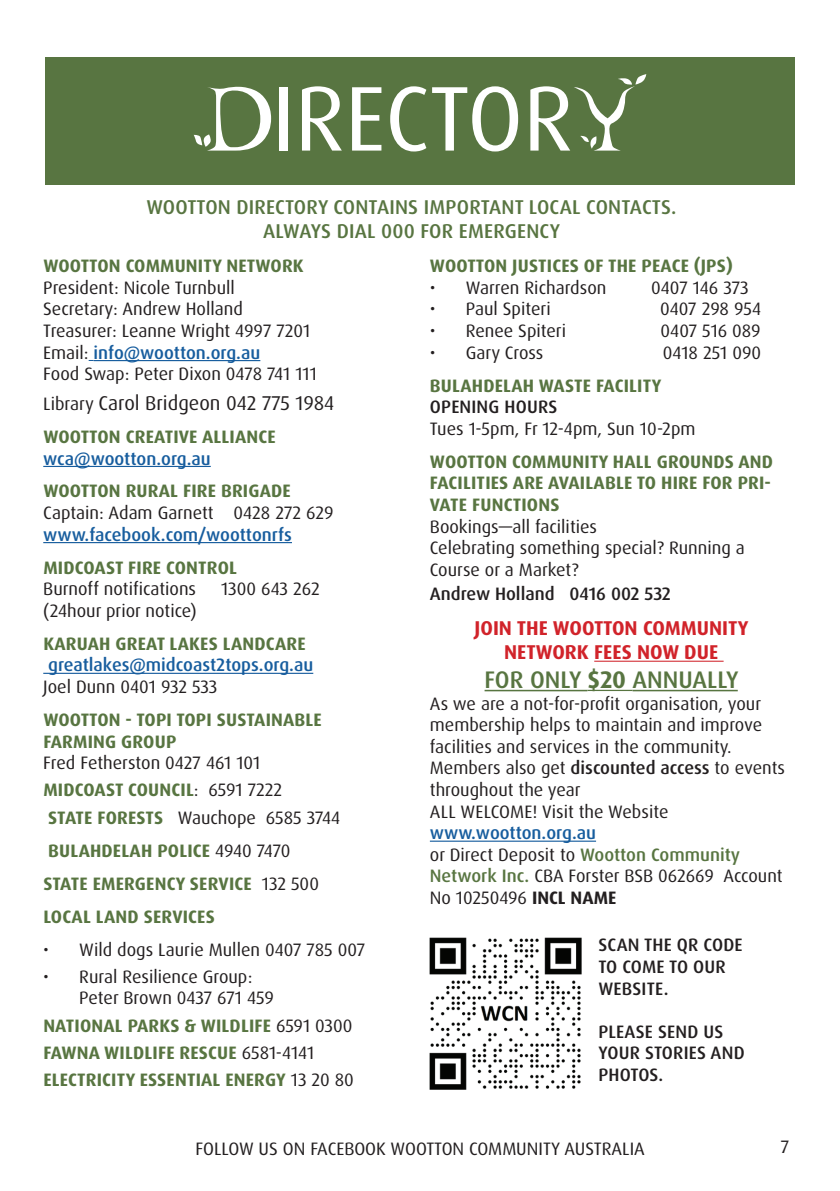
<style>
.page{position:relative;width:840px;height:1191px;background:#fff}
.page>*{position:absolute;margin:0;border:0;box-sizing:border-box;transform-origin:0 0}
.t1{font:92px "Dax OT";color:#fff}
.t2{font:500 24px "Dax OT";color:#587541}
.t3{font:500 20px/24px "Dax OT";letter-spacing:.01em;color:#587541;text-align:center}
.t4{font:700 20px/24px "Dax OT";color:#d1232a;text-align:center}
.t5{font:20px "Dax OT";color:#231f20}
.t6{font:18px/21.6px "Dax OT";color:#231f20}
.t7{font:700 18px/21.6px "Dax OT";letter-spacing:.01em;color:#587541}
.t8{font:500 18px/21.6px "Dax OT";letter-spacing:.01em;color:#231f20}
.t9{font:500 18px "Dax OT";color:#175d9e}
.s1{font-family:"leaf 1";font-size:96px}
.s2{font-weight:500;color:#175d9e}
.s3{font-size:18px}
.s4{font-weight:700;color:#587541}
.s5{font-weight:400;color:#231f20}
.s6{font-weight:700}
.s7{font-weight:500}
.s8{font-weight:500;color:#587541}
</style>
<div class="page">
<div style="left:45px;top:57px;width:749px;height:127px;background:#587541"></div>
<hr style="left:94px;top:360px;width:166px;height:1px;background:#175d9e">
<hr style="left:43px;top:466px;width:168px;height:1px;background:#175d9e">
<hr style="left:43px;top:542px;width:249px;height:1px;background:#175d9e">
<hr style="left:43px;top:673px;width:270px;height:1px;background:#175d9e">
<hr style="left:594px;top:660px;width:129px;height:1px;background:#d1232a">
<hr style="left:484px;top:690px;width:103px;height:1px;background:#587541">
<hr style="left:587px;top:690px;width:45px;height:1px;background:#587541">
<hr style="left:632px;top:690px;width:105px;height:1px;background:#587541">
<hr style="left:429px;top:840px;width:166px;height:1px;background:#175d9e">
<img style="left:429px;top:937px;width:153px;height:153px">
<h1 class="t1" style="left:193px;top:60px;width:454px"><span class="s1">D</span>IRECTOR<span class="s1">Y</span></h1>
<p class="t3" style="left:146px;top:195px;width:531px">WOOTTON DIRECTORY CONTAINS IMPORTANT LOCAL CONTACTS.<br>ALWAYS DIAL 000 FOR EMERGENCY</p>
<p class="t7" style="left:43px;top:255px;width:262px">WOOTTON COMMUNITY NETWORK</p>
<p class="t6" style="left:43px;top:277px;width:275px">President: Nicole Turnbull<br>Secretary: Andrew Holland<br>Treasurer: Leanne Wright 4997 7201<br>Email: <span class="s2">info@wootton.org.au<br></span>Food Swap: Peter Dixon 0478 741 111</p>
<p class="t5" style="left:43px;top:390px;width:292px"><span class="s3">Library</span> Carol Bridgeon 042 775 1984</p>
<p class="t7" style="left:43px;top:426px;width:234px">WOOTTON CREATIVE ALLIANCE</p>
<p class="t9" style="left:43px;top:447px;width:169px">wca@wootton.org.au</p>
<p class="t7" style="left:43px;top:480px;width:249px">WOOTTON RURAL FIRE BRIGADE</p>
<p class="t6" style="left:43px;top:502px;width:292px">Captain: Adam Garnett 0428 272 629</p>
<p class="t9" style="left:43px;top:523px;width:250px">www.facebook.com/woottonrfs</p>
<p class="t7" style="left:43px;top:557px;width:195px">MIDCOAST FIRE CONTROL</p>
<p class="t6" style="left:43px;top:578px;width:154px">Burnoff notifications</p>
<p class="t6" style="left:221px;top:578px;width:100px">1300 643 262</p>
<p class="t6" style="left:43px;top:600px;width:155px">(24hour prior notice)</p>
<p class="t7" style="left:43px;top:633px;width:264px">KARUAH GREAT LAKES LANDCARE</p>
<p class="t9" style="left:48px;top:653px;width:266px">greatlakes@midcoast2tops.org.au</p>
<p class="t6" style="left:43px;top:676px;width:176px">Joel Dunn 0401 932 533</p>
<p class="t7" style="left:43px;top:709px;width:280px">WOOTTON - TOPI TOPI SUSTAINABLE<br>FARMING GROUP</p>
<p class="t6" style="left:43px;top:749px;width:298px;line-height:27.2px">Fred Fetherston 0427 461 101<br><span class="s4">MIDCOAST COUNCIL</span>: 6591 7222<br><span class="s4">STATE FORESTS</span> Wauchope 6585 3744</p>
<p class="t7" style="left:43px;top:834px;width:277px;line-height:33px">BULAHDELAH POLICE <span class="s5">4940 7470<br></span>STATE EMERGENCY SERVICE <span class="s5">132 500<br></span>LOCAL LAND SERVICES</p>
<p class="t6" style="left:43px;top:938px;width:323px">• Wild dogs Laurie Mullen 0407 785 007</p>
<p class="t6" style="left:79px;top:966px;width:196px;text-indent:-36px">• Rural Resilience Group:<br>Peter Brown 0437 671 459</p>
<p class="t7" style="left:43px;top:1012px;width:312px;line-height:27.2px">NATIONAL PARKS &amp; WILDLIFE <span class="s5">6591 0300<br></span>FAWNA WILDLIFE RESCUE <span class="s5">6581-4141<br></span>ELECTRICITY ESSENTIAL ENERGY <span class="s5">13 20 80</span></p>
<p class="t7" style="left:429px;top:255px;width:304px">WOOTTON JUSTICES OF THE PEACE (JPS)</p>
<p class="t6" style="left:429px;top:277px;width:178px">• Warren Richardson</p>
<p class="t6" style="left:650px;top:277px;width:99px">0407 146 373</p>
<p class="t6" style="left:429px;top:298px;width:122px">• Paul Spiteri</p>
<p class="t6" style="left:659px;top:298px;width:102px">0407 298 954</p>
<p class="t6" style="left:429px;top:320px;width:138px">• Renee Spiteri</p>
<p class="t6" style="left:660px;top:320px;width:101px">0407 516 089</p>
<p class="t6" style="left:429px;top:342px;width:115px">• Gary Cross</p>
<p class="t6" style="left:662px;top:342px;width:100px">0418 251 090</p>
<p class="t7" style="left:429px;top:375px;width:233px">BULAHDELAH WASTE FACILITY</p>
<p class="t8" style="left:429px;top:396px;width:129px">OPENING HOURS</p>
<p class="t6" style="left:429px;top:418px;width:267px">Tues 1-5pm, Fr 12-4pm, Sun 10-2pm</p>
<p class="t7" style="left:429px;top:451px;width:344px;text-align:justify">WOOTTON COMMUNITY HALL GROUNDS AND FACILITIES ARE AVAILABLE TO HIRE FOR PRI-VATE FUNCTIONS</p>
<p class="t6" style="left:429px;top:516px;width:316px">Bookings—all facilities<br>Celebrating something special? Running a<br>Course or a Market?</p>
<p class="t8" style="left:429px;top:583px;width:242px">Andrew Holland 0416 002 532</p>
<p class="t4" style="left:474px;top:616px;width:275px">JOIN THE WOOTTON COMMUNITY<br>NETWORK FEES NOW DUE</p>
<h2 class="t2" style="left:484px;top:664px;width:255px">FOR ONLY <span class="s6">$20</span> ANNUALLY</h2>
<p class="t6" style="left:429px;top:692px;width:356px">As we are a not-for-profit organisation, your membership helps to maintain and improve facilities and services in the community.<br>Members also get <span class="s7">discounted access</span> to events throughout the year<br>ALL WELCOME! Visit the Website</p>
<p class="t6" style="left:429px;top:822px;width:354px"><span class="s2">www.wootton.org.au<br></span>or Direct Deposit to <span class="s8">Wootton Community<br>Network Inc.</span> CBA Forster BSB 062669 Account<br>No 10250496 <span class="s6">INCL NAME</span></p>
<p class="t8" style="left:598px;top:934px;width:146px">SCAN THE QR CODE<br>TO COME TO OUR<br>WEBSITE.</p>
<p class="t8" style="left:598px;top:1021px;width:148px">PLEASE SEND US<br>YOUR STORIES AND<br>PHOTOS.</p>
<p class="t6" style="left:195px;top:1138px;width:450px">FOLLOW US ON FACEBOOK WOOTTON COMMUNITY AUSTRALIA</p>
<p class="t6" style="left:780px;top:1136px;width:10px">7</p>
</div>
